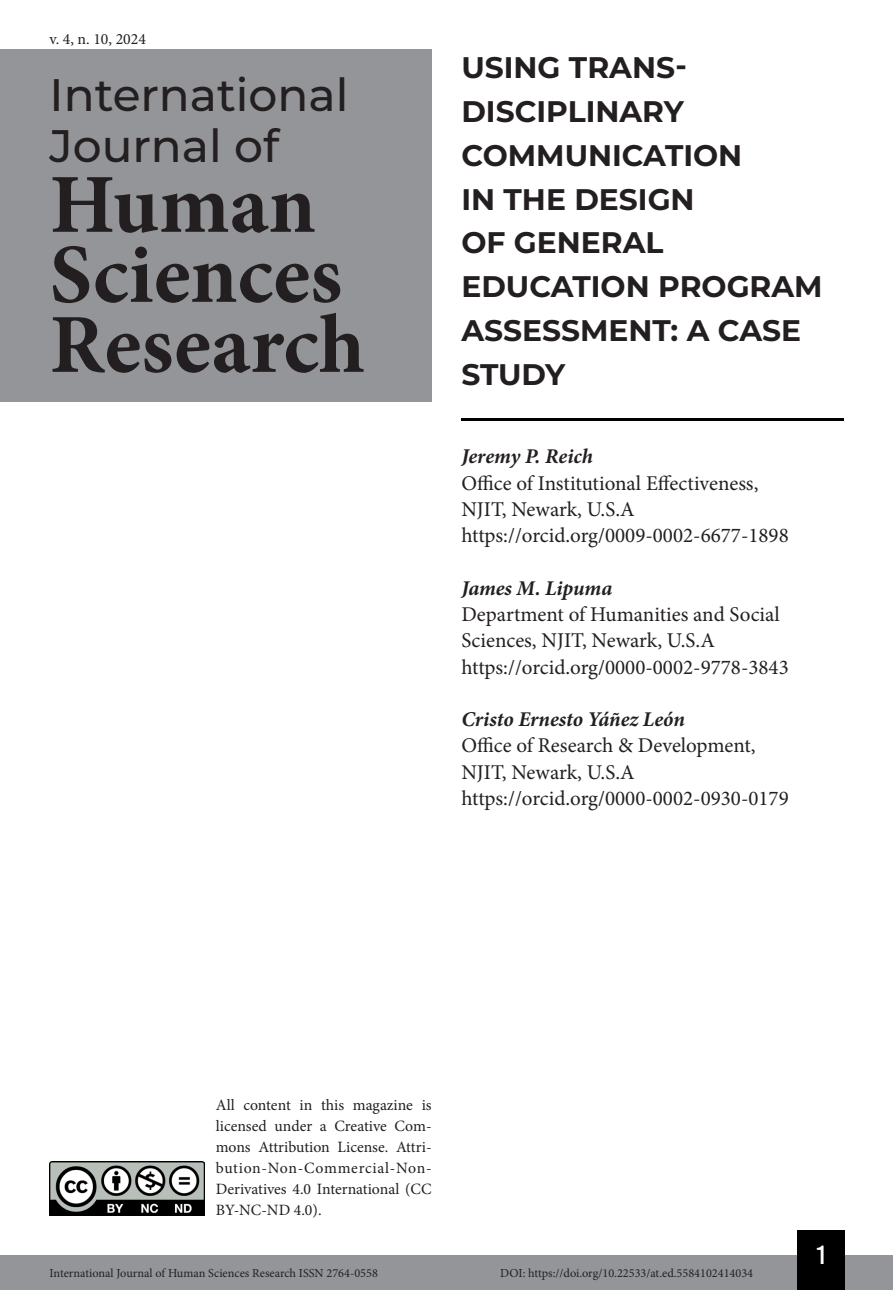
<style>
.page{position:relative;width:893px;height:1290px;background:#fff}
.page>*{position:absolute;margin:0;border:0;box-sizing:border-box;transform-origin:0 0}
.t1{font:700 84px/70px "Minion Pro";color:#231f20}
.t2{font:500 45.5px/50.8px "Montserrat";color:#231f20}
.Título_Artigo{font:700 29.75px/43.8px "Montserrat";color:#231f20}
.t3{font:26.25px "Bebas Kai";color:#fff}
.Infos_autor{font:21px/26.2px "Minion Pro";color:#231f20}
.Autor{font:italic 700 21px "Minion Pro";letter-spacing:-.005em;color:#231f20}
.t4{font:15.75px/21px "Minion Pro";color:#231f20;text-align:justify}
.t5{font:12.25px "Minion Pro";color:#231f20}
</style>
<div class="page">
<div style="left:0;top:1255px;width:893px;height:35px;background:#939598"></div>
<div style="left:797px;top:1230px;width:48px;height:60px;background:#000"></div>
<img style="left:50px;top:1161px;width:154px;height:54px">
<div style="left:0;top:50px;width:432px;height:352px;background:#939598"></div>
<hr style="left:461px;top:418px;width:382px;height:2px;background:#000">
<p class="t4" style="left:50px;top:28px;width:98px">v. 4, n. 10, 2024</p>
<h2 class="t2" style="left:50px;top:68px;width:300px">International<br>Journal of</h2>
<h1 class="t1" style="left:50px;top:169px;width:317px">Human<br>Sciences<br>Research</h1>
<p class="Título_Artigo" style="left:461px;top:44px;width:363px">USING TRANS-<br>DISCIPLINARY<br>COMMUNICATION<br>IN THE DESIGN<br>OF GENERAL<br>EDUCATION PROGRAM<br>ASSESSMENT: A CASE<br>STUDY</p>
<p class="Autor" style="left:461px;top:442px;width:133px">Jeremy P. Reich</p>
<p class="Infos_autor" style="left:461px;top:470px;width:299px">Office of Institutional Effectiveness,<br>NJIT, Newark, U.S.A</p>
<p class="Infos_autor" style="left:461px;top:522px;width:329px">https://orcid.org/0009-0002-6677-1898</p>
<p class="Autor" style="left:461px;top:573px;width:152px">James M. Lipuma</p>
<p class="Infos_autor" style="left:461px;top:601px;width:320px">Department of Humanities and Social<br>Sciences, NJIT, Newark, U.S.A</p>
<p class="Infos_autor" style="left:461px;top:654px;width:329px">https://orcid.org/0000-0002-9778-3843</p>
<p class="Autor" style="left:461px;top:704px;width:225px">Cristo Ernesto Yáñez León</p>
<p class="Infos_autor" style="left:461px;top:732px;width:296px">Office of Research &amp; Development,<br>NJIT, Newark, U.S.A</p>
<p class="Infos_autor" style="left:461px;top:785px;width:329px">https://orcid.org/0000-0002-0930-0179</p>
<p class="t4" style="left:216px;top:1095px;width:217px">All content in this magazine is licensed under a Creative Com&shy;mons Attribution License. Attri&shy;bution-Non-Commercial-Non-Derivatives 4.0 International (CC BY-NC-ND 4.0).</p>
<p class="t3" style="left:817px;top:1241px;width:10px">1</p>
<p class="t5" style="left:50px;top:1265px;width:330px">International Journal of Human Sciences Research ISSN 2764-0558</p>
<p class="t5" style="left:500px;top:1265px;width:254px">DOI: https://doi.org/10.22533/at.ed.5584102414034</p>
</div>
